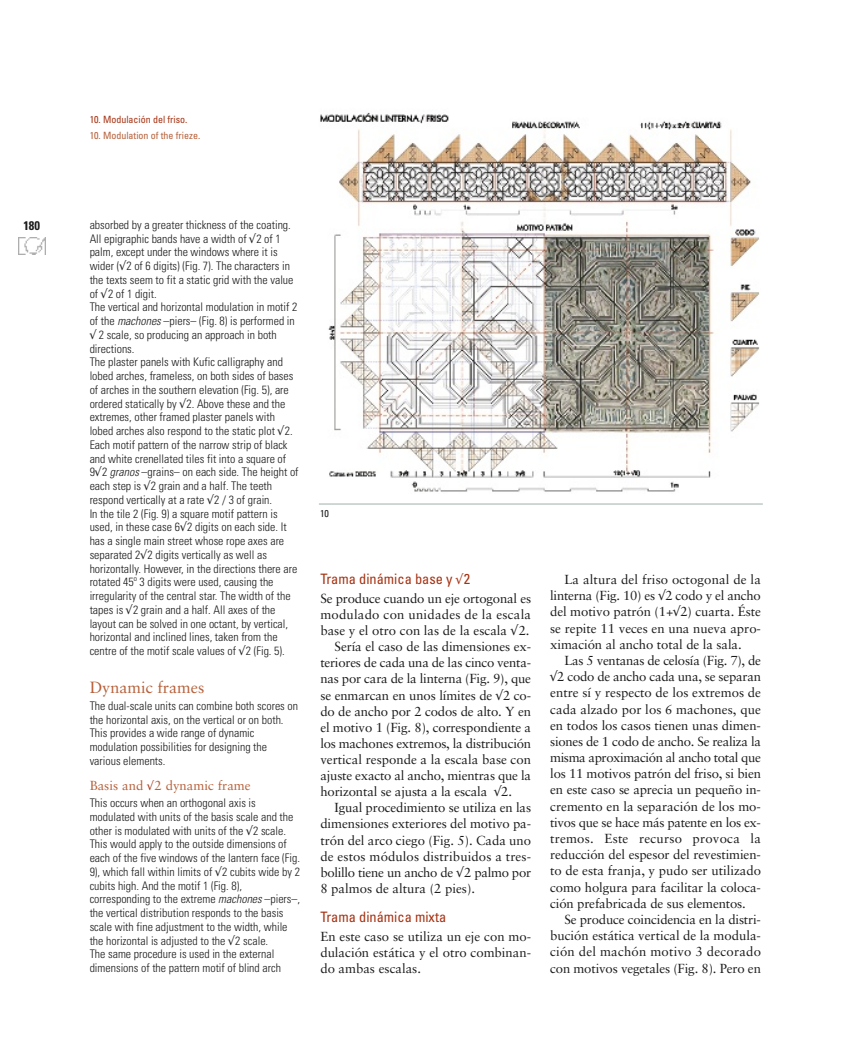
<style>
.page{position:relative;width:851px;height:1063px;background:#fff}
.page>*{position:absolute;margin:0;border:0;box-sizing:border-box;transform-origin:0 0}
.t1{font:16.25px "Sabon";color:#b6603a}
.t2{font:condensed 14.38px "Univers";color:#a63212}
.t3{font:13.12px/16.1px "Sabon";letter-spacing:-.01em;color:#1c1c1c;text-align:justify}
.t4{font:13.12px "Sabon";letter-spacing:.015em;color:#1c1c1c}
.t5{font:13.12px "Sabon";letter-spacing:.01em;color:#1c1c1c}
.t6{font:13.12px "Sabon";letter-spacing:-.03em;color:#1c1c1c}
.t7{font:13.12px "Sabon";color:#b6603a}
.t8{font:700 condensed 12.5px "Univers";color:#1c1c1c}
.t9{font:300 condensed 11.88px/13.8px "Univers";color:#1c1c1c}
.t10{font:condensed 10px "Univers";color:#b6603a}
.t11{font:condensed 10px "Univers";color:#a63212}
.t12{font:condensed 10px "Univers";color:#1c1c1c}
.s1{font-style:italic}
.s2{color:#a63212}
</style>
<div class="page">
<img style="left:18px;top:237px;width:28px;height:18px">
<img style="left:320px;top:112px;width:440px;height:380px">
<hr style="left:319px;top:503px;width:443px;height:2px;background:#b3bfbf">
<p class="t8" style="left:23px;top:220px;width:18px">180</p>
<p class="t11" style="left:90px;top:115px;width:99px">10. Modulación del friso.</p>
<p class="t10" style="left:90px;top:131px;width:112px">10. Modulation of the frieze.</p>
<p class="t9" style="left:90px;top:219px;width:210px">absorbed by a greater thickness of the coating.<br>All epigraphic bands have a width of √2 of 1 palm, except under the windows where it is wider (√2 of 6 digits) (Fig. 7). The characters in the texts seem to fit a static grid with the value of √2 of 1 digit.<br>The vertical and horizontal modulation in motif 2 of the <span class="s1">machones</span>–piers– (Fig. 8) is performed in √ 2 scale, so producing an approach in both directions.<br>The plaster panels with Kufic calligraphy and lobed arches, frameless, on both sides of bases of arches in the southern elevation (Fig. 5), are ordered statically by √2. Above these and the extremes, other framed plaster panels with lobed arches also respond to the static plot √2.<br>Each motif pattern of the narrow strip of black and white crenellated tiles fit into a square of 9√2 <span class="s1">granos</span>–grains– on each side. The height of each step is √2 grain and a half. The teeth respond vertically at a rate √2 / 3 of grain.<br>In the tile 2 (Fig. 9) a square motif pattern is used, in these case 6√2 digits on each side. It has a single main street whose rope axes are separated 2√2 digits vertically as well as horizontally. However, in the directions there are rotated 45º 3 digits were used, causing the irregularity of the central star. The width of the tapes is √2 grain and a half. All axes of the layout can be solved in one octant, by vertical, horizontal and inclined lines, taken from the centre of the motif scale values of √2 (Fig. 5).</p>
<p class="t1" style="left:90px;top:680px;width:116px">Dynamic frames</p>
<p class="t9" style="left:90px;top:700px;width:210px">The dual-scale units can combine both scores on the horizontal axis, on the vertical or on both.<br>This provides a wide range of dynamic modulation possibilities for designing the various elements.</p>
<p class="t7" style="left:90px;top:780px;width:162px">Basis and <span class="s2">√</span>2 dynamic frame</p>
<p class="t9" style="left:90px;top:797px;width:212px">This occurs when an orthogonal axis is modulated with units of the basis scale and the other is modulated with units of the √2 scale.<br>This would apply to the outside dimensions of each of the five windows of the lantern face (Fig.<br>9), which fall within limits of √2 cubits wide by 2 cubits high. And the motif 1 (Fig. 8), corresponding to the extreme <span class="s1">machones</span>–piers–, the vertical distribution responds to the basis scale with fine adjustment to the width, while the horizontal is adjusted to the √2 scale.<br>The same procedure is used in the external dimensions of the pattern motif of blind arch</p>
<p class="t12" style="left:320px;top:509px;width:10px">10</p>
<p class="t2" style="left:320px;top:574px;width:151px">Trama dinámica base y √2</p>
<p class="t3" style="left:320px;top:592px;width:212px">Se produce cuando un eje ortogonal es</p>
<p class="t4" style="left:320px;top:609px;width:212px">modulado con unidades de la escala</p>
<p class="t3" style="left:320px;top:624px;width:211px">base y el otro con las de la escala √2.</p>
<p class="t3" style="left:334px;top:640px;width:198px">Sería el caso de las dimensiones ex-</p>
<p class="t3" style="left:320px;top:656px;width:212px">teriores de cada una de las cinco venta-</p>
<p class="t3" style="left:320px;top:672px;width:212px">nas por cara de la linterna (Fig. 9), que</p>
<p class="t3" style="left:320px;top:688px;width:212px">se enmarcan en unos límites de √2 co-</p>
<p class="t3" style="left:320px;top:704px;width:212px">do de ancho por 2 codos de alto. Y en</p>
<p class="t3" style="left:320px;top:720px;width:212px">el motivo 1 (Fig. 8), correspondiente a</p>
<p class="t3" style="left:320px;top:736px;width:212px">los machones extremos, la distribución</p>
<p class="t3" style="left:320px;top:753px;width:212px">vertical responde a la escala base con</p>
<p class="t3" style="left:320px;top:769px;width:212px">ajuste exacto al ancho, mientras que la</p>
<p class="t3" style="left:320px;top:785px;width:193px">horizontal se ajusta a la escala √2.</p>
<p class="t3" style="left:334px;top:801px;width:198px">Igual procedimiento se utiliza en las</p>
<p class="t3" style="left:320px;top:817px;width:212px">dimensiones exteriores del motivo pa-</p>
<p class="t3" style="left:320px;top:833px;width:212px">trón del arco ciego (Fig. 5). Cada uno</p>
<p class="t5" style="left:320px;top:851px;width:212px">de estos módulos distribuidos a tres-</p>
<p class="t3" style="left:320px;top:865px;width:212px">bolillo tiene un ancho de √2 palmo por</p>
<p class="t3" style="left:320px;top:881px;width:156px">8 palmos de altura (2 pies).</p>
<p class="t2" style="left:320px;top:911px;width:127px">Trama dinámica mixta</p>
<p class="t3" style="left:320px;top:929px;width:212px">En este caso se utiliza un eje con mo&shy;dulación estática y el otro combinan&shy;do ambas escalas.</p>
<p class="t5" style="left:564px;top:574px;width:198px">La altura del friso octogonal de la</p>
<p class="t3" style="left:550px;top:589px;width:212px">linterna (Fig. 10) es √2 codo y el ancho</p>
<p class="t3" style="left:550px;top:605px;width:212px">del motivo patrón (1+√2) cuarta. Éste</p>
<p class="t3" style="left:550px;top:621px;width:212px">se repite 11 veces en una nueva apro-</p>
<p class="t3" style="left:550px;top:637px;width:193px">ximación al ancho total de la sala.</p>
<p class="t3" style="left:564px;top:654px;width:198px">Las 5 ventanas de celosía (Fig. 7), de</p>
<p class="t3" style="left:550px;top:670px;width:212px">√2 codo de ancho cada una, se separan</p>
<p class="t3" style="left:550px;top:686px;width:212px">entre sí y respecto de los extremos de</p>
<p class="t3" style="left:550px;top:702px;width:212px">cada alzado por los 6 machones, que</p>
<p class="t3" style="left:550px;top:718px;width:212px">en todos los casos tienen unas dimen-</p>
<p class="t3" style="left:550px;top:734px;width:212px">siones de 1 codo de ancho. Se realiza la</p>
<p class="t6" style="left:550px;top:752px;width:212px">misma aproximación al ancho total que</p>
<p class="t3" style="left:550px;top:767px;width:212px">los 11 motivos patrón del friso, si bien</p>
<p class="t3" style="left:550px;top:783px;width:212px">en este caso se aprecia un pequeño in-</p>
<p class="t3" style="left:550px;top:799px;width:212px">cremento en la separación de los mo-</p>
<p class="t3" style="left:550px;top:815px;width:212px">tivos que se hace más patente en los ex-</p>
<p class="t4" style="left:550px;top:833px;width:212px">tremos. Este recurso provoca la</p>
<p class="t3" style="left:550px;top:848px;width:212px">reducción del espesor del revestimien-</p>
<p class="t3" style="left:550px;top:864px;width:212px">to de esta franja, y pudo ser utilizado</p>
<p class="t3" style="left:550px;top:880px;width:212px">como holgura para facilitar la coloca-</p>
<p class="t3" style="left:550px;top:896px;width:197px">ción prefabricada de sus elementos.</p>
<p class="t3" style="left:564px;top:913px;width:198px">Se produce coincidencia en la distri-</p>
<p class="t3" style="left:550px;top:929px;width:212px">bución estática vertical de la modula-</p>
<p class="t4" style="left:550px;top:947px;width:212px">ción del machón motivo 3 decorado</p>
<p class="t3" style="left:550px;top:961px;width:212px">con motivos vegetales (Fig. 8). Pero en</p>
</div>
